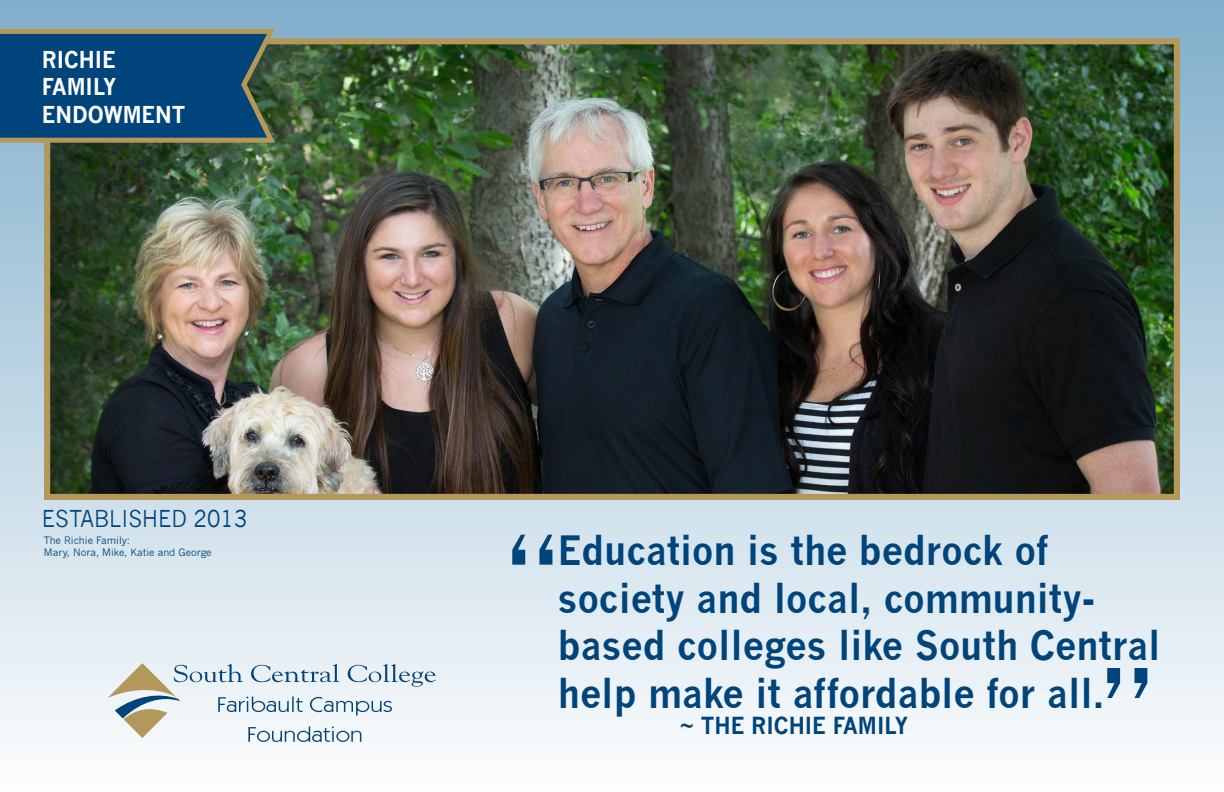
<style>
.page{position:relative;width:1224px;height:792px;background:#fff}
.page>*{position:absolute;margin:0;border:0;box-sizing:border-box;transform-origin:0 0}
.t1{font:700 94px "News Gothic";color:#00447c;scale:.94 1}
.t2{font:700 39.5px/47.4px "News Gothic";color:#00447c;scale:.94 1}
.t3{font:700 23px "News Gothic";color:#00447c;scale:.94 1}
.t4{font:700 22.7px/27.3px "News Gothic";color:#fff;scale:.94 1}
.t5{font:22.7px "News Gothic";color:#00447c;scale:.94 1}
.t6{font:10px/12px "News Gothic";color:#00447c}
</style>
<div class="page">
<div style="left:0;top:0;width:1224px;height:792px;background:linear-gradient(to bottom,#80aecb,#fdfdfe)"></div>
<img style="left:51px;top:45px;width:1122px;height:448px">
<div style="left:44px;top:38px;width:1136px;height:462px;border:6px solid #b4975a"></div>
<svg style="left:0;top:26px;width:279px;height:121px;background:#1a5074"></svg>
<svg style="left:107px;top:663px;width:329px;height:79px"></svg>
<p class="t4" style="left:42px;top:46px;width:154px">RICHIE<br>FAMILY<br>ENDOWMENT</p>
<p class="t5" style="left:42px;top:506px;width:220px">ESTABLISHED 2013</p>
<p class="t6" style="left:44px;top:534px;width:169px">The Richie Family:<br>Mary, Nora, Mike, Katie and George</p>
<h1 class="t1" style="left:505px;top:513px;width:55px">“</h1>
<p class="t2" style="left:558px;top:527px;width:643px">Education is the bedrock of society and local, community&shy;based colleges like South Central help make it affordable for all.</p>
<h1 class="t1" style="left:1100px;top:646px;width:55px">”</h1>
<p class="t3" style="left:680px;top:712px;width:244px">~ THE RICHIE FAMILY</p>
</div>
